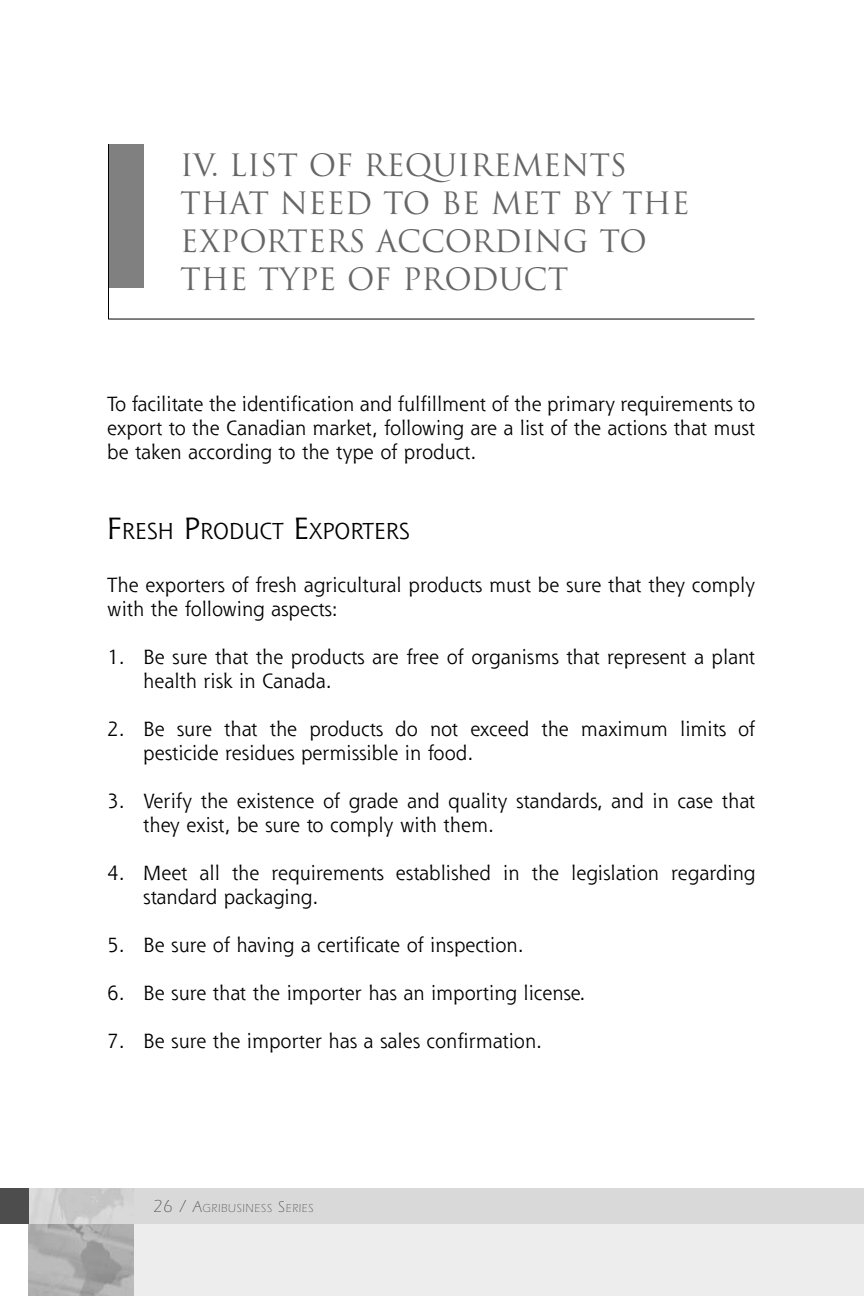
<style>
.page{position:relative;width:864px;height:1296px;background:#fff}
.page>*{position:absolute;margin:0;border:0;box-sizing:border-box;transform-origin:0 0}
.t1{font:30px/38px "Trajan";color:#666}
.t2{font:22.4px "Shannon";color:#000}
.t3{font:20px/24px "Shannon";color:#000}
.t4{font:300 12px "Itc Eras";letter-spacing:.07em;color:#4d4d4d;scale:.95 1}
.s1{font-size:30px}
.s2{font-size:18px}
.s3{font-size:16px}
</style>
<div class="page">
<div style="left:95px;top:1206px;width:769px;height:90px;background:#ededed"></div>
<div style="left:0;top:1188px;width:864px;height:36px;background:#d9d9d9"></div>
<img style="left:29px;top:1224px;width:105px;height:72px">
<img style="left:49px;top:1188px;width:85px;height:36px">
<div style="left:0;top:1188px;width:29px;height:36px;background:#4d4d4d"></div>
<div style="left:108px;top:144px;width:36px;height:144px;background:#808080"></div>
<hr style="left:108px;top:319px;width:646px;height:1px;background:#000">
<hr style="left:108px;top:144px;width:1px;height:175px;background:#000">
<h1 class="t1" style="left:180px;top:146px;width:511px">IV. LIST OF REQUIREMENTS<br>THAT NEED TO BE MET BY THE<br>EXPORTERS ACCORDING TO<br>THE TYPE OF PRODUCT</h1>
<p class="t3" style="left:107px;top:394px;width:650px;text-align:justify">To facilitate the identification and fulfillment of the primary requirements to export to the Canadian market, following are a list of the actions that must be taken according to the type of product.</p>
<p class="t2" style="left:107px;top:522px;width:304px"><span class="s1">F</span>RESH <span class="s1">P</span>RODUCT <span class="s1">E</span>XPORTERS</p>
<p class="t3" style="left:107px;top:574px;width:650px">The exporters of fresh agricultural products must be sure that they comply with the following aspects:</p>
<p class="t3" style="left:143px;top:646px;width:614px;text-indent:-36px">1. Be sure that the products are free of organisms that represent a plant health risk in Canada.</p>
<p class="t3" style="left:143px;top:718px;width:614px;text-indent:-36px">2. Be sure that the products do not exceed the maximum limits of pesticide residues permissible in food.</p>
<p class="t3" style="left:143px;top:790px;width:613px;text-indent:-36px">3. Verify the existence of grade and quality standards, and in case that they exist, be sure to comply with them.</p>
<p class="t3" style="left:143px;top:862px;width:614px;text-indent:-36px">4. Meet all the requirements established in the legislation regarding standard packaging.</p>
<p class="t3" style="left:107px;top:934px;width:418px">5. Be sure of having a certificate of inspection.</p>
<p class="t3" style="left:107px;top:982px;width:480px">6. Be sure that the importer has an importing license.</p>
<p class="t3" style="left:107px;top:1030px;width:436px">7. Be sure the importer has a sales confirmation.</p>
<p class="t4" style="left:153px;top:1204px;width:171px"><span class="s2">26 /</span> <span class="s3">A</span>GRIBUSINESS <span class="s3">S</span>ERIES</p>
</div>
